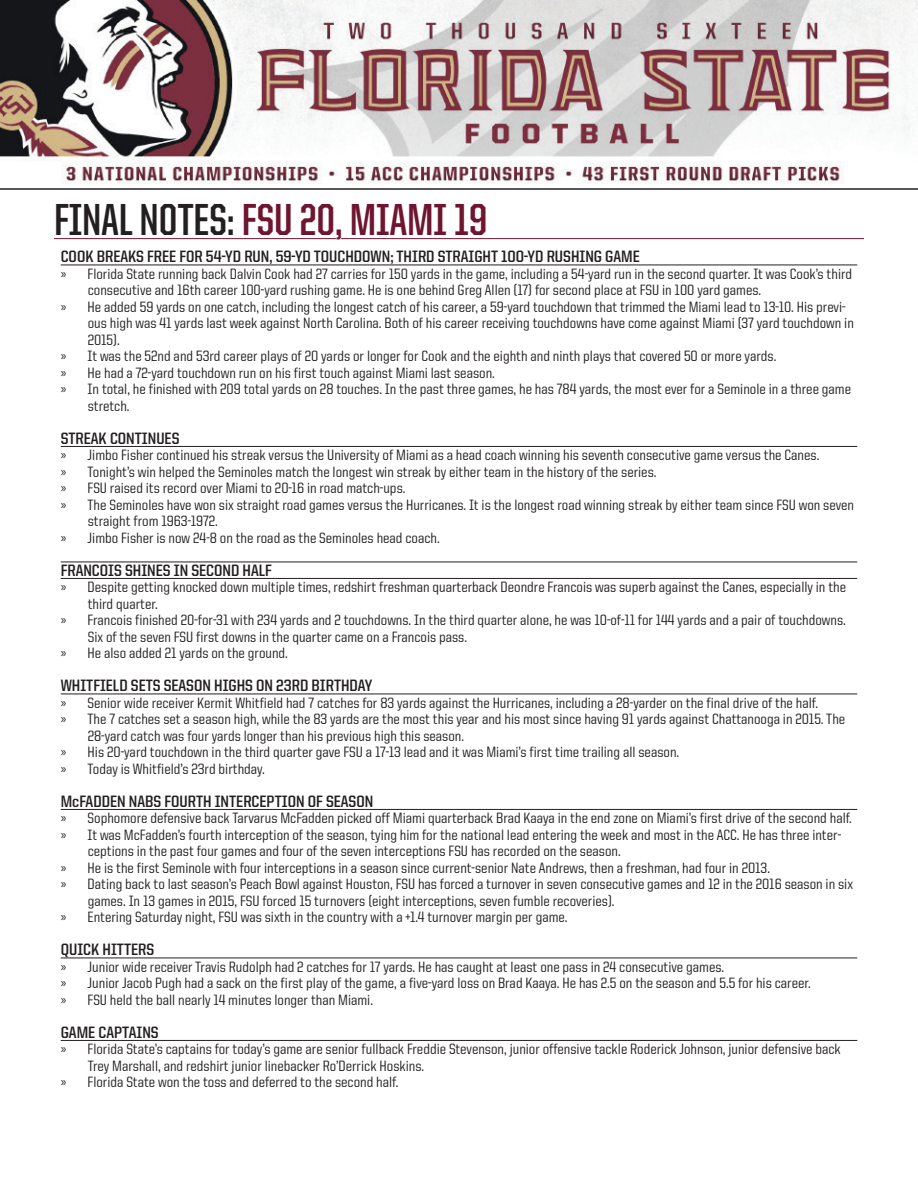
<style>
.page{position:relative;width:918px;height:1188px;background:#fff}
.page>*{position:absolute;margin:0;border:0;box-sizing:border-box;transform-origin:0 0}
.t1{font:700 45px "United Sans Cond";color:#6f1530}
.t2{font:700 16.5px "United Sans Semi Cond";color:#231f20}
.t3{font:500 15px/16.5px "United Sans Semi Cond";color:#231f20}
.s1{color:#231f20}
.s2{font-family:"Myriad Pro";font-weight:400;font-size:13.5px}
</style>
<div class="page">
<hr style="left:61px;top:265px;width:796px;height:1px;background:#231f20">
<hr style="left:61px;top:446px;width:796px;height:1px;background:#231f20">
<hr style="left:61px;top:562px;width:796px;height:1px;background:#231f20">
<hr style="left:61px;top:578px;width:796px;height:1px;background:#231f20">
<hr style="left:61px;top:694px;width:796px;height:1px;background:#231f20">
<hr style="left:61px;top:809px;width:796px;height:1px;background:#231f20">
<hr style="left:61px;top:958px;width:796px;height:1px;background:#231f20">
<hr style="left:61px;top:1040px;width:796px;height:1px;background:#231f20">
<hr style="left:54px;top:238px;width:810px;height:1px;background:#6f1530">
<svg style="left:301px;top:238px;width:41px;height:2px"></svg>
<img style="left:0;top:0;width:918px;height:184px">
<hr style="left:0;top:188px;width:918px;height:2px;background:#231f20">
<h1 class="t1" style="left:54px;top:197px;width:435px"><span class="s1">FINAL NOTES:</span> FSU 20, MIAMI 19</h1>
<p class="t2" style="left:61px;top:248px;width:581px">COOK BREAKS FREE FOR 54-YD RUN, 59-YD TOUCHDOWN; THIRD STRAIGHT 100-YD RUSHING GAME</p>
<p class="t3" style="left:61px;top:265px;width:793px"><span class="s2">»</span> Florida State running back Dalvin Cook had 27 carries for 150 yards in the game, including a 54-yard run in the second quarter. It was Cook’s third</p>
<p class="t3" style="left:88px;top:282px;width:675px">consecutive and 16th career 100-yard rushing game. He is one behind Greg Allen (17) for second place at FSU in 100 yard games.</p>
<p class="t3" style="left:61px;top:298px;width:786px"><span class="s2">»</span> He added 59 yards on one catch, including the longest catch of his career, a 59-yard touchdown that trimmed the Miami lead to 13-10. His previ-</p>
<p class="t3" style="left:88px;top:315px;width:768px">ous high was 41 yards last week against North Carolina. Both of his career receiving touchdowns have come against Miami (37 yard touchdown in</p>
<p class="t3" style="left:88px;top:331px;width:34px">2015).</p>
<p class="t3" style="left:61px;top:348px;width:717px"><span class="s2">»</span> It was the 52nd and 53rd career plays of 20 yards or longer for Cook and the eighth and ninth plays that covered 50 or more yards.</p>
<p class="t3" style="left:61px;top:364px;width:436px"><span class="s2">»</span> He had a 72-yard touchdown run on his first touch against Miami last season.</p>
<p class="t3" style="left:61px;top:381px;width:792px"><span class="s2">»</span> In total, he finished with 209 total yards on 28 touches. In the past three games, he has 784 yards, the most ever for a Seminole in a three game</p>
<p class="t3" style="left:88px;top:397px;width:43px">stretch.</p>
<p class="t2" style="left:61px;top:429px;width:120px">STREAK CONTINUES</p>
<p class="t3" style="left:61px;top:447px;width:760px"><span class="s2">»</span> Jimbo Fisher continued his streak versus the University of Miami as a head coach winning his seventh consecutive game versus the Canes.</p>
<p class="t3" style="left:61px;top:463px;width:597px"><span class="s2">»</span> Tonight’s win helped the Seminoles match the longest win streak by either team in the history of the series.</p>
<p class="t3" style="left:61px;top:480px;width:346px"><span class="s2">»</span> FSU raised its record over Miami to 20-16 in road match-ups.</p>
<p class="t3" style="left:61px;top:496px;width:795px"><span class="s2">»</span> The Seminoles have won six straight road games versus the Hurricanes. It is the longest road winning streak by either team since FSU won seven</p>
<p class="t3" style="left:88px;top:513px;width:132px">straight from 1963-1972.</p>
<p class="t3" style="left:61px;top:529px;width:381px"><span class="s2">»</span> Jimbo Fisher is now 24-8 on the road as the Seminoles head coach.</p>
<p class="t2" style="left:61px;top:561px;width:213px">FRANCOIS SHINES IN SECOND HALF</p>
<p class="t3" style="left:61px;top:579px;width:787px"><span class="s2">»</span> Despite getting knocked down multiple times, redshirt freshman quarterback Deondre Francois was superb against the Canes, especially in the</p>
<p class="t3" style="left:88px;top:595px;width:72px">third quarter.</p>
<p class="t3" style="left:61px;top:612px;width:787px"><span class="s2">»</span> Francois finished 20-for-31 with 234 yards and 2 touchdowns. In the third quarter alone, he was 10-of-11 for 144 yards and a pair of touchdowns.</p>
<p class="t3" style="left:88px;top:628px;width:381px">Six of the seven FSU first downs in the quarter came on a Francois pass.</p>
<p class="t3" style="left:61px;top:645px;width:229px"><span class="s2">»</span> He also added 21 yards on the ground.</p>
<p class="t2" style="left:61px;top:677px;width:313px">WHITFIELD SETS SEASON HIGHS ON 23RD BIRTHDAY</p>
<p class="t3" style="left:61px;top:694px;width:759px"><span class="s2">»</span> Senior wide receiver Kermit Whitfield had 7 catches for 83 yards against the Hurricanes, including a 28-yarder on the final drive of the half.</p>
<p class="t3" style="left:61px;top:711px;width:786px"><span class="s2">»</span> The 7 catches set a season high, while the 83 yards are the most this year and his most since having 91 yards against Chattanooga in 2015. The</p>
<p class="t3" style="left:88px;top:727px;width:378px">28-yard catch was four yards longer than his previous high this season.</p>
<p class="t3" style="left:61px;top:744px;width:620px"><span class="s2">»</span> His 20-yard touchdown in the third quarter gave FSU a 17-13 lead and it was Miami’s first time trailing all season.</p>
<p class="t3" style="left:61px;top:760px;width:206px"><span class="s2">»</span> Today is Whitfield’s 23rd birthday.</p>
<p class="t2" style="left:61px;top:792px;width:314px">McFADDEN NABS FOURTH INTERCEPTION OF SEASON</p>
<p class="t3" style="left:61px;top:810px;width:793px"><span class="s2">»</span> Sophomore defensive back Tarvarus McFadden picked off Miami quarterback Brad Kaaya in the end zone on Miami’s first drive of the second half.</p>
<p class="t3" style="left:61px;top:826px;width:782px"><span class="s2">»</span> It was McFadden’s fourth interception of the season, tying him for the national lead entering the week and most in the ACC. He has three inter-</p>
<p class="t3" style="left:88px;top:843px;width:534px">ceptions in the past four games and four of the seven interceptions FSU has recorded on the season.</p>
<p class="t3" style="left:61px;top:859px;width:711px"><span class="s2">»</span> He is the first Seminole with four interceptions in a season since current-senior Nate Andrews, then a freshman, had four in 2013.</p>
<p class="t3" style="left:61px;top:876px;width:794px"><span class="s2">»</span> Dating back to last season’s Peach Bowl against Houston, FSU has forced a turnover in seven consecutive games and 12 in the 2016 season in six</p>
<p class="t3" style="left:88px;top:892px;width:528px">games. In 13 games in 2015, FSU forced 15 turnovers (eight interceptions, seven fumble recoveries).</p>
<p class="t3" style="left:61px;top:909px;width:508px"><span class="s2">»</span> Entering Saturday night, FSU was sixth in the country with a +1.4 turnover margin per game.</p>
<p class="t2" style="left:61px;top:941px;width:95px">QUICK HITTERS</p>
<p class="t3" style="left:61px;top:958px;width:752px"><span class="s2">»</span> Junior wide receiver Travis Rudolph had 2 catches for 17 yards. He has caught at least one pass in 24 consecutive games.<br><span class="s2">»</span> Junior Jacob Pugh had a sack on the first play of the game, a five-yard loss on Brad Kaaya. He has 2.5 on the season and 5.5 for his career. <span class="s2">»</span> FSU held the ball nearly 14 minutes longer than Miami.</p>
<p class="t2" style="left:61px;top:1023px;width:99px">GAME CAPTAINS</p>
<p class="t3" style="left:61px;top:1041px;width:782px"><span class="s2">»</span> Florida State’s captains for today’s game are senior fullback Freddie Stevenson, junior offensive tackle Roderick Johnson, junior defensive back</p>
<p class="t3" style="left:88px;top:1057px;width:338px">Trey Marshall, and redshirt junior linebacker Ro’Derrick Hoskins.</p>
<p class="t3" style="left:61px;top:1074px;width:339px"><span class="s2">»</span> Florida State won the toss and deferred to the second half.</p>
</div>
